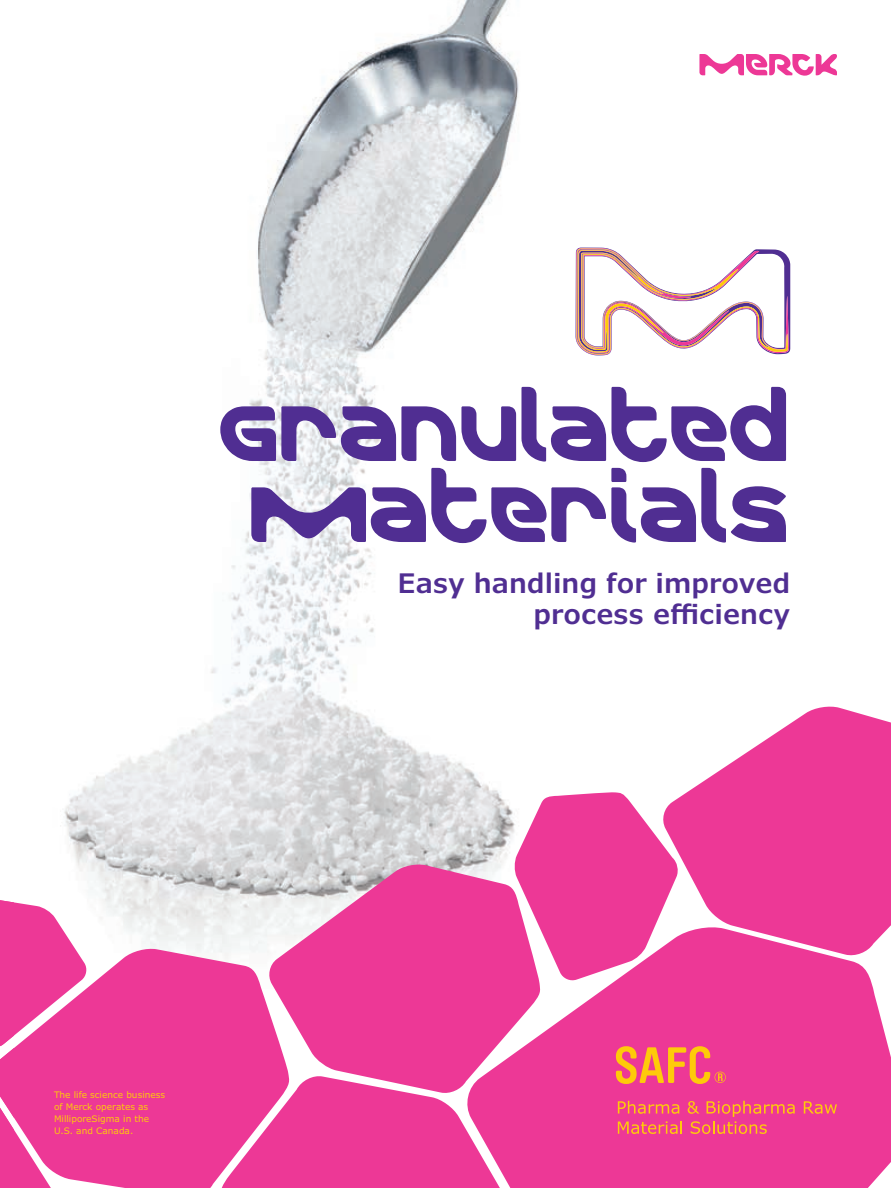
<style>
.page{position:relative;width:891px;height:1188px;background:#fff}
.page>*{position:absolute;margin:0;border:0;box-sizing:border-box;transform-origin:0 0}
.t1{font:79.5px/81px "Merck";color:#502e92;text-align:center}
.t2{font:600 27px/31.5px "Verdana Pro";color:#502e92;text-align:right}
.t3{font:9px/12px "Verdana Pro";color:#feca0a}
</style>
<div class="page">
<img style="left:64px;top:0;width:540px;height:948px">
<div style="left:506px;top:957px;width:385px;height:231px;background:#ed3896"></div>
<svg style="left:267px;top:863px;width:275px;height:231px;background:#eb5da7"></svg>
<svg style="left:292px;top:1075px;width:214px;height:113px;background:#ee4ca0"></svg>
<svg style="left:514px;top:792px;width:165px;height:190px"></svg>
<svg style="left:661px;top:706px;width:230px;height:251px;fill:#ed3896"></svg>
<svg style="left:88px;top:948px;width:204px;height:240px;background:#ee4ba0"></svg>
<svg style="left:616px;top:1046px;width:110px;height:38px;background:#f3735d"></svg>
<svg style="left:618px;top:1101px;width:61px;height:13px"></svg>
<svg style="left:804px;top:1101px;width:33px;height:13px"></svg>
<svg style="left:618px;top:1121px;width:64px;height:13px"></svg>
<svg style="left:688px;top:1101px;width:107px;height:33px;background:#f0547a"></svg>
<svg style="left:0;top:894px;width:88px;height:294px"></svg>
<svg style="left:576px;top:248px;width:214px;height:107px"></svg>
<svg style="left:699px;top:54px;width:138px;height:22px"></svg>
<h1 class="t1" style="left:220px;top:393px;width:572px">Granulated materials</h1>
<h2 class="t2" style="left:398px;top:567px;width:394px">Easy handling for improved process efficiency</h2>
<p class="t3" style="left:54px;top:1089px;width:113px">The life science business of Merck operates as<br>MilliporeSigma in the<br>U.S. and Canada.</p>
</div>
